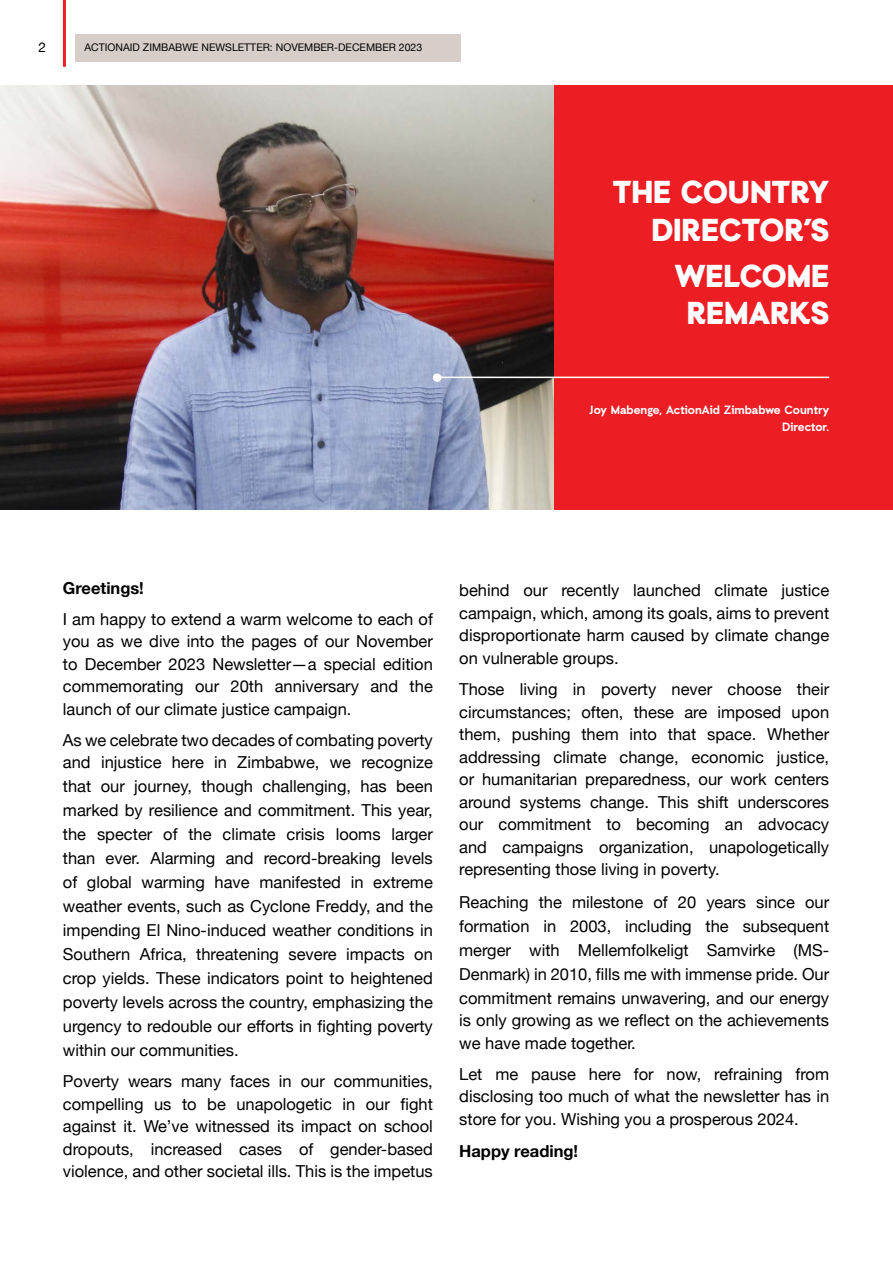
<style>
.page{position:relative;width:893px;height:1263px;background:#fff}
.page>*{position:absolute;margin:0;border:0;box-sizing:border-box;transform-origin:0 0}
.t1{font:900 31.5px/37.5px "Auxilia";color:#fff;text-align:right}
.t2{font:16.5px/22.5px "Helvetica Neue";color:#000;text-align:justify}
.t3{font:700 16.5px "Helvetica Neue";color:#000}
.t4{font:13.5px "Helvetica Neue";color:#000}
.t5{font:700 12px/16.5px "Auxilia";color:#fff;text-align:right}
.t6{font:10.5px "Helvetica Neue";color:#000}
</style>
<div class="page">
<div style="left:75px;top:34px;width:385px;height:28px;background:#d8cec9"></div>
<hr style="left:63px;top:0;width:3px;height:67px;background:#ed1d24">
<hr style="left:892px;top:84px;width:1px;height:105px;background:#ed1d24">
<img style="left:0;top:85px;width:554px;height:425px">
<div style="left:554px;top:85px;width:339px;height:425px;background:#ed1d24"></div>
<hr style="left:435px;top:377px;width:394px;height:1px;background:#fff">
<div style="left:433px;top:373px;width:8px;height:9px;background:#fff;border-radius:50%"></div>
<p class="t4" style="left:39px;top:38px;width:9px">2</p>
<p class="t6" style="left:84px;top:40px;width:339px">ACTIONAID ZIMBABWE NEWSLETTER: NOVEMBER-DECEMBER 2023</p>
<h1 class="t1" style="left:613px;top:172px;width:218px">THE COUNTRY<br>DIRECTOR’S</h1>
<h1 class="t1" style="left:675px;top:256px;width:156px;text-align:center">WELCOME<br>REMARKS</h1>
<p class="t5" style="left:590px;top:401px;width:241px">Joy Mabenge, ActionAid Zimbabwe Country<br>Director.</p>
<p class="t3" style="left:63px;top:575px;width:82px">Greetings!</p>
<p class="t2" style="left:63px;top:608px;width:371px">I am happy to extend a warm welcome to each of you as we dive into the pages of our November to December 2023 Newsletter—a special edition commemorating our 20th anniversary and the launch of our climate justice campaign.</p>
<p class="t2" style="left:63px;top:730px;width:371px">As we celebrate two decades of combating poverty and injustice here in Zimbabwe, we recognize</p>
<p class="t2" style="left:63px;top:775px;width:371px;line-height:24px">that our journey, though challenging, has been marked by resilience and commitment. This year, the specter of the climate crisis looms larger than ever. Alarming and record-breaking levels of global warming have manifested in extreme weather events, such as Cyclone Freddy, and the impending El Nino-induced weather conditions in Southern Africa, threatening severe impacts on crop yields. These indicators point to heightened poverty levels across the country, emphasizing the urgency to redouble our efforts in fighting poverty within our communities.</p>
<p class="t2" style="left:63px;top:1071px;width:371px">Poverty wears many faces in our communities, compelling us to be unapologetic in our fight against it. We’ve witnessed its impact on school dropouts, increased cases of gender-based violence, and other societal ills. This is the impetus</p>
<p class="t2" style="left:459px;top:580px;width:371px">behind our recently launched climate justice campaign, which, among its goals, aims to prevent disproportionate harm caused by climate change on vulnerable groups.</p>
<p class="t2" style="left:459px;top:679px;width:371px">Those living in poverty never choose their circumstances; often, these are imposed upon them, pushing them into that space. Whether addressing climate change, economic justice, or humanitarian preparedness, our work centers around systems change. This shift underscores our commitment to becoming an advocacy and campaigns organization, unapologetically representing those living in poverty.</p>
<p class="t2" style="left:459px;top:891px;width:371px;line-height:24px">Reaching the milestone of 20 years since our formation in 2003, including the subsequent merger with Mellemfolkeligt Samvirke (MS-Denmark) in 2010, fills me with immense pride. Our commitment remains unwavering, and our energy</p>
<p class="t2" style="left:459px;top:1010px;width:371px">is only growing as we reflect on the achievements we have made together.</p>
<p class="t2" style="left:459px;top:1063px;width:371px">Let me pause here for now, refraining from disclosing too much of what the newsletter has in store for you. Wishing you a prosperous 2024.</p>
<p class="t3" style="left:459px;top:1138px;width:120px">Happy reading!</p>
</div>
